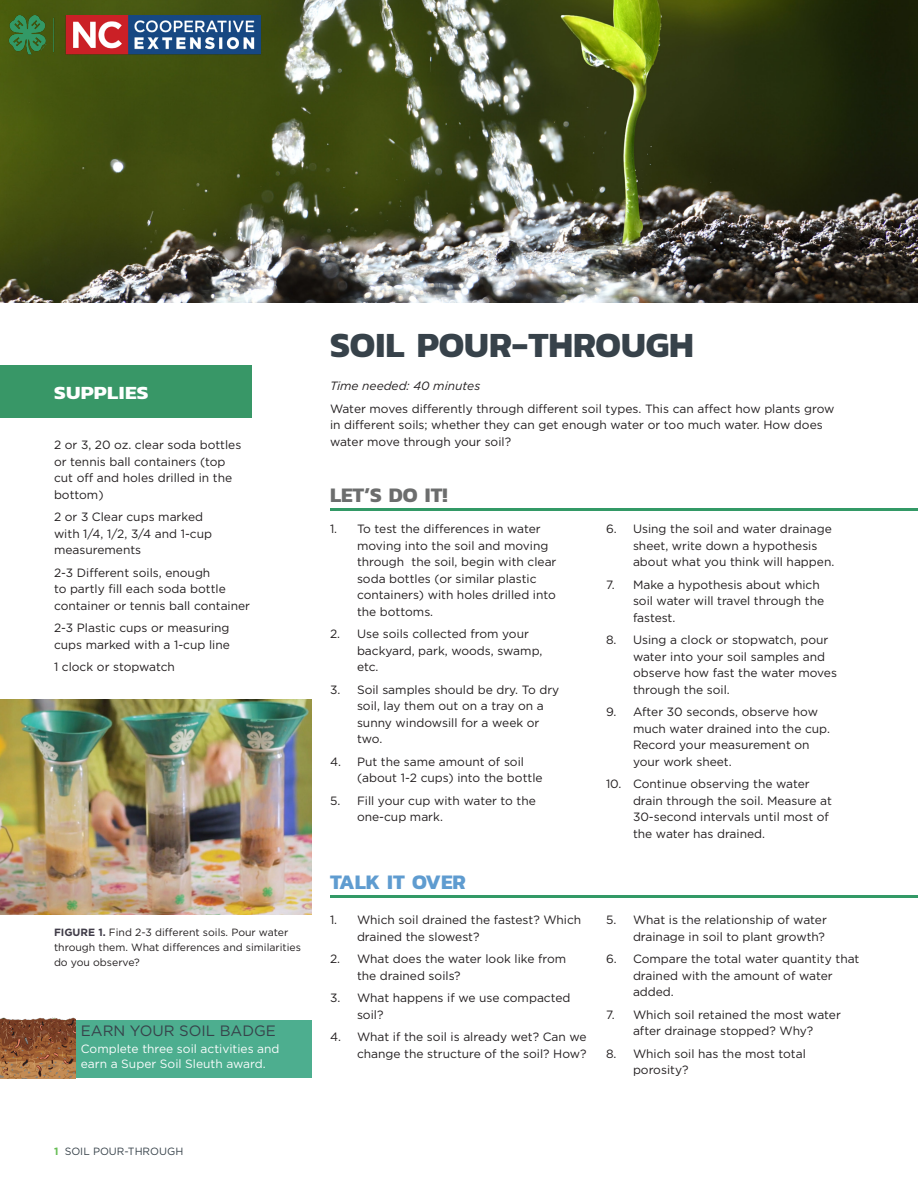
<style>
.page{position:relative;width:918px;height:1188px;background:#fff}
.page>*{position:absolute;margin:0;border:0;box-sizing:border-box;transform-origin:0 0}
.H1_-_Chapter_Title{font:700 36px "Kanit";color:#37424a}
.H1_-_Section_title{font:700 21px "Kanit";color:#6c6d6d}
.H1_-_Section_title-2{font:700 21px "Kanit";color:#5f9cd0}
.H1_-_Section_title-3{font:700 18.9px "Kanit";letter-spacing:.02em;color:#fff;scale:1.11 1}
.H1_-_Section_title-4{font:15px "Gotham";color:#37424a}
.body_-_no_indent{font:12px/16.5px "Gotham";color:#231f20}
.bullets{font:12px/15px "Gotham";color:#f9fcfc}
.body_-_no_indent-2{font:italic 12px "Gotham";color:#231f20}
.captions{font:10.5px/15px "Gotham";color:#231f20}
.t1{font:10.5px "Gotham";color:#37424a}
.s1{font-weight:700;color:#403c48}
.s2{font-weight:700;color:#66bd54}
</style>
<div class="page">
<hr style="left:330px;top:508px;width:588px;height:3px;background:#396">
<img style="left:0;top:700px;width:312px;height:214px">
<img style="left:0;top:0;width:918px;height:302px">
<div style="left:0;top:366px;width:252px;height:52px;background:#389767"></div>
<img style="left:6px;top:16px;width:258px;height:44px">
<div style="left:0;top:1021px;width:312px;height:57px;background:#4dae8f"></div>
<img style="left:0;top:1017px;width:76px;height:61px">
<hr style="left:330px;top:895px;width:588px;height:3px;background:#396">
<p class="H1_-_Section_title-3" style="left:54px;top:378px;width:87px">SUPPLIES</p>
<p class="body_-_no_indent" style="left:54px;top:437px;width:189px">2 or 3, 20 oz. clear soda bottles or tennis ball containers (top cut off and holes drilled in the bottom)</p>
<p class="body_-_no_indent" style="left:54px;top:509px;width:160px">2 or 3 Clear cups marked with 1/4, 1/2, 3/4 and 1-cup measurements</p>
<p class="body_-_no_indent" style="left:54px;top:564px;width:198px">2-3 Different soils, enough<br>to partly fill each soda bottle container or tennis ball container</p>
<p class="body_-_no_indent" style="left:54px;top:620px;width:177px">2-3 Plastic cups or measuring cups marked with a 1-cup line</p>
<p class="body_-_no_indent" style="left:54px;top:659px;width:123px">1 clock or stopwatch</p>
<p class="captions" style="left:54px;top:924px;width:249px"><span class="s1">FIGURE 1.</span> Find 2-3 different soils. Pour water through them. What differences and similarities do you observe?</p>
<p class="H1_-_Section_title-4" style="left:81px;top:1021px;width:197px">EARN YOUR SOIL BADGE</p>
<p class="bullets" style="left:81px;top:1041px;width:200px">Complete three soil activities and earn a Super Soil Sleuth award.</p>
<p class="t1" style="left:54px;top:1145px;width:131px"><span class="s2">1</span> SOIL POUR-THROUGH</p>
<p class="H1_-_Chapter_Title" style="left:330px;top:317px;width:366px">SOIL POUR-THROUGH</p>
<p class="body_-_no_indent-2" style="left:330px;top:378px;width:152px">Time needed: 40 minutes</p>
<p class="body_-_no_indent" style="left:330px;top:400px;width:506px">Water moves differently through different soil types. This can affect how plants grow in different soils; whether they can get enough water or too much water. How does water move through your soil?</p>
<p class="H1_-_Section_title" style="left:330px;top:478px;width:119px">LET’S DO IT!</p>
<p class="body_-_no_indent" style="left:357px;top:521px;width:201px;text-indent:-27px">1. To test the differences in water moving into the soil and moving through the soil, begin with clear soda bottles (or similar plastic containers) with holes drilled into the bottoms.</p>
<p class="body_-_no_indent" style="left:357px;top:626px;width:187px;text-indent:-27px">2. Use soils collected from your backyard, park, woods, swamp, etc.</p>
<p class="body_-_no_indent" style="left:357px;top:681px;width:204px;text-indent:-27px">3. Soil samples should be dry. To dry soil, lay them out on a tray on a sunny windowsill for a week or two.</p>
<p class="body_-_no_indent" style="left:357px;top:753px;width:187px;text-indent:-27px">4. Put the same amount of soil (about 1-2 cups) into the bottle</p>
<p class="body_-_no_indent" style="left:357px;top:792px;width:180px;text-indent:-27px">5. Fill your cup with water to the one-cup mark.</p>
<p class="H1_-_Section_title-2" style="left:330px;top:866px;width:137px">TALK IT OVER</p>
<p class="body_-_no_indent" style="left:357px;top:911px;width:226px;text-indent:-27px">1. Which soil drained the fastest? Which drained the slowest?</p>
<p class="body_-_no_indent" style="left:357px;top:950px;width:211px;text-indent:-27px">2. What does the water look like from the drained soils?</p>
<p class="body_-_no_indent" style="left:357px;top:989px;width:215px;text-indent:-27px">3. What happens if we use compacted soil?</p>
<p class="body_-_no_indent" style="left:330px;top:1028px;width:258px;text-align:right">4. What if the soil is already wet? Can we change the structure of the soil? How?</p>
<p class="body_-_no_indent" style="left:633px;top:521px;width:203px;text-indent:-27px">6. Using the soil and water drainage sheet, write down a hypothesis about what you think will happen.</p>
<p class="body_-_no_indent" style="left:633px;top:576px;width:193px;text-indent:-27px">7. Make a hypothesis about which soil water will travel through the fastest.</p>
<p class="body_-_no_indent" style="left:633px;top:632px;width:206px;text-indent:-27px">8. Using a clock or stopwatch, pour water into your soil samples and observe how fast the water moves through the soil.</p>
<p class="body_-_no_indent" style="left:633px;top:704px;width:199px;text-indent:-27px">9. After 30 seconds, observe how much water drained into the cup.<br>Record your measurement on your work sheet.</p>
<p class="body_-_no_indent" style="left:633px;top:776px;width:200px;text-indent:-27px">10. Continue observing the water drain through the soil. Measure at<br>30-second intervals until most of the water has drained.</p>
<p class="body_-_no_indent" style="left:606px;top:911px;width:222px;text-align:right">5. What is the relationship of water drainage in soil to plant growth?</p>
<p class="body_-_no_indent" style="left:633px;top:950px;width:228px;text-indent:-27px">6. Compare the total water quantity that drained with the amount of water added.</p>
<p class="body_-_no_indent" style="left:606px;top:1006px;width:236px;text-align:center">7. Which soil retained the most water after drainage stopped? Why?</p>
<p class="body_-_no_indent" style="left:633px;top:1045px;width:174px;text-indent:-27px">8. Which soil has the most total porosity?</p>
</div>
